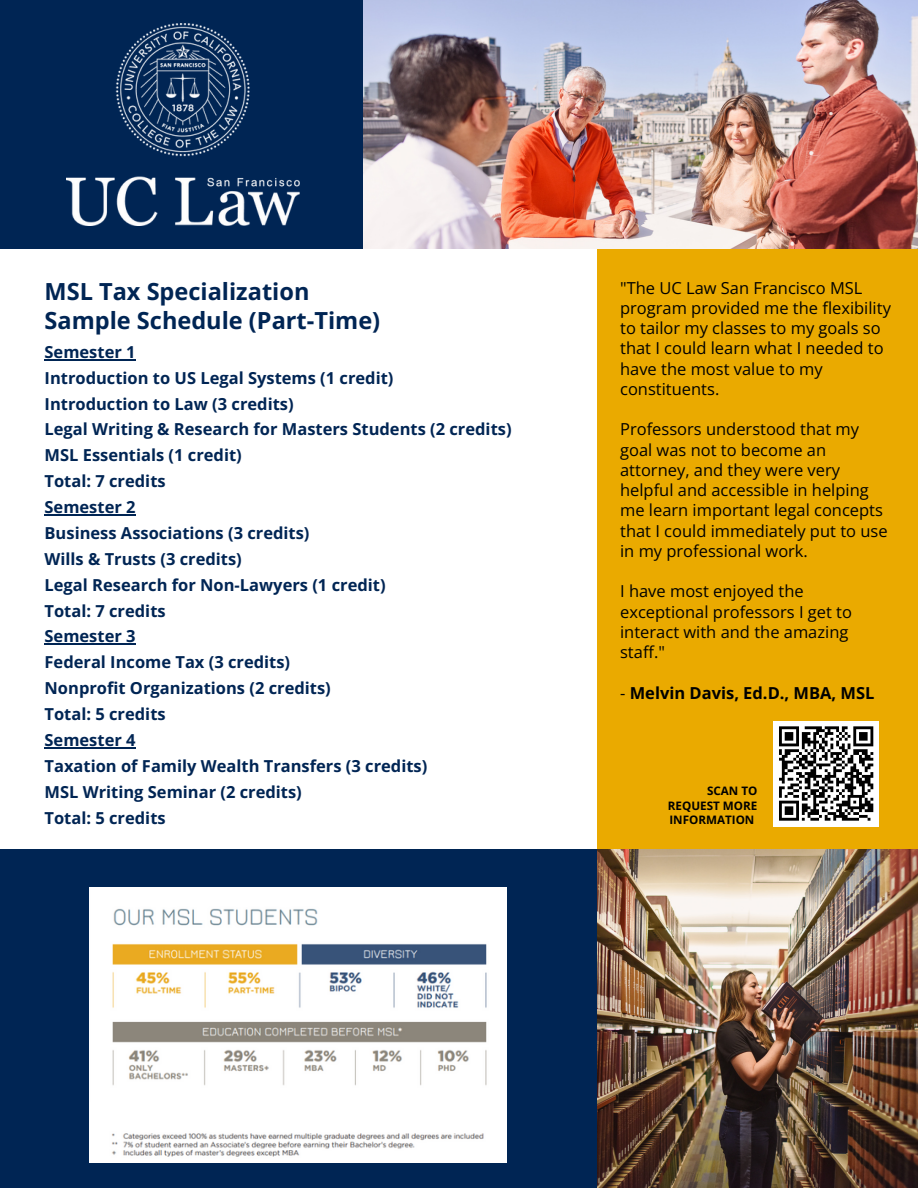
<style>
.page{position:relative;width:918px;height:1188px;background:#fff}
.page>*{position:absolute;margin:0;border:0;box-sizing:border-box;transform-origin:0 0}
.t1{font:700 23.55px "Open Sans";color:#002554}
.t2{font:700 16.5px "Open Sans";color:#002554}
.t3{font:16.5px/20.2px "Open Sans";color:#000}
.t4{font:700 16.5px "Open Sans";color:#000}
.t5{font:700 11.7px/14.5px "Open Sans";color:#000;text-align:justify}
.s1{font-weight:400}
</style>
<div class="page">
<div style="left:0;top:0;width:918px;height:249px;background:#002554"></div>
<div style="left:0;top:850px;width:597px;height:338px;background:#002554"></div>
<div style="left:597px;top:249px;width:321px;height:601px;background:#eaaa00"></div>
<img style="left:597px;top:850px;width:321px;height:338px">
<img style="left:364px;top:0;width:554px;height:249px">
<div style="left:773px;top:721px;width:106px;height:105px;background:#fff"></div>
<svg style="left:779px;top:726px;width:95px;height:95px"></svg>
<img style="left:66px;top:23px;width:233px;height:203px">
<img style="left:90px;top:888px;width:417px;height:215px">
<img style="left:90px;top:1103px;width:417px;height:59px">
<hr style="left:45px;top:359px;width:91px;height:1px;background:#002554">
<hr style="left:45px;top:514px;width:91px;height:1px;background:#002554">
<hr style="left:45px;top:644px;width:91px;height:1px;background:#002554">
<hr style="left:45px;top:747px;width:91px;height:1px;background:#002554">
<p class="t1" style="left:45px;top:275px;width:266px">MSL Tax Specialization</p>
<p class="t1" style="left:45px;top:304px;width:337px">Sample Schedule (Part-Time)</p>
<p class="t2" style="left:45px;top:340px;width:93px">Semester 1</p>
<p class="t2" style="left:45px;top:366px;width:350px">Introduction to US Legal Systems (1 credit)</p>
<p class="t2" style="left:45px;top:392px;width:251px">Introduction to Law (3 credits)</p>
<p class="t2" style="left:45px;top:418px;width:469px">Legal Writing &amp; Research for Masters Students (2 credits)</p>
<p class="t2" style="left:45px;top:444px;width:199px">MSL Essentials (1 credit)</p>
<p class="t2" style="left:45px;top:470px;width:123px">Total: 7 credits</p>
<p class="t2" style="left:45px;top:495px;width:93px">Semester 2</p>
<p class="t2" style="left:45px;top:521px;width:266px">Business Associations (3 credits)</p>
<p class="t2" style="left:45px;top:547px;width:199px">Wills &amp; Trusts (3 credits)</p>
<p class="t2" style="left:45px;top:573px;width:343px">Legal Research for Non-Lawyers (1 credit)</p>
<p class="t2" style="left:45px;top:599px;width:123px">Total: 7 credits</p>
<p class="t2" style="left:45px;top:625px;width:93px">Semester 3</p>
<p class="t2" style="left:45px;top:651px;width:247px">Federal Income Tax (3 credits)</p>
<p class="t2" style="left:45px;top:677px;width:288px">Nonprofit Organizations (2 credits)</p>
<p class="t2" style="left:45px;top:702px;width:123px">Total: 5 credits</p>
<p class="t2" style="left:45px;top:728px;width:93px">Semester 4</p>
<p class="t2" style="left:45px;top:754px;width:384px">Taxation of Family Wealth Transfers (3 credits)</p>
<p class="t2" style="left:45px;top:780px;width:259px">MSL Writing Seminar (2 credits)</p>
<p class="t2" style="left:45px;top:806px;width:123px">Total: 5 credits</p>
<p class="t3" style="left:620px;top:277px;width:272px">"The UC Law San Francisco MSL program provided me the flexibility to tailor my classes to my goals so that I could learn what I needed to have the most value to my constituents.</p>
<p class="t3" style="left:620px;top:419px;width:269px">Professors understood that my goal was not to become an attorney, and they were very helpful and accessible in helping me learn important legal concepts that I could immediately put to use in my professional work.</p>
<p class="t3" style="left:620px;top:581px;width:233px">I have most enjoyed the exceptional professors I get to interact with and the amazing staff."</p>
<p class="t4" style="left:620px;top:681px;width:256px"><span class="s1">-</span> Melvin Davis, Ed.D., MBA, MSL</p>
<p class="t5" style="left:668px;top:783px;width:91px;text-indent:39px">SCAN TO REQUEST MORE INFORMATION</p>
</div>
